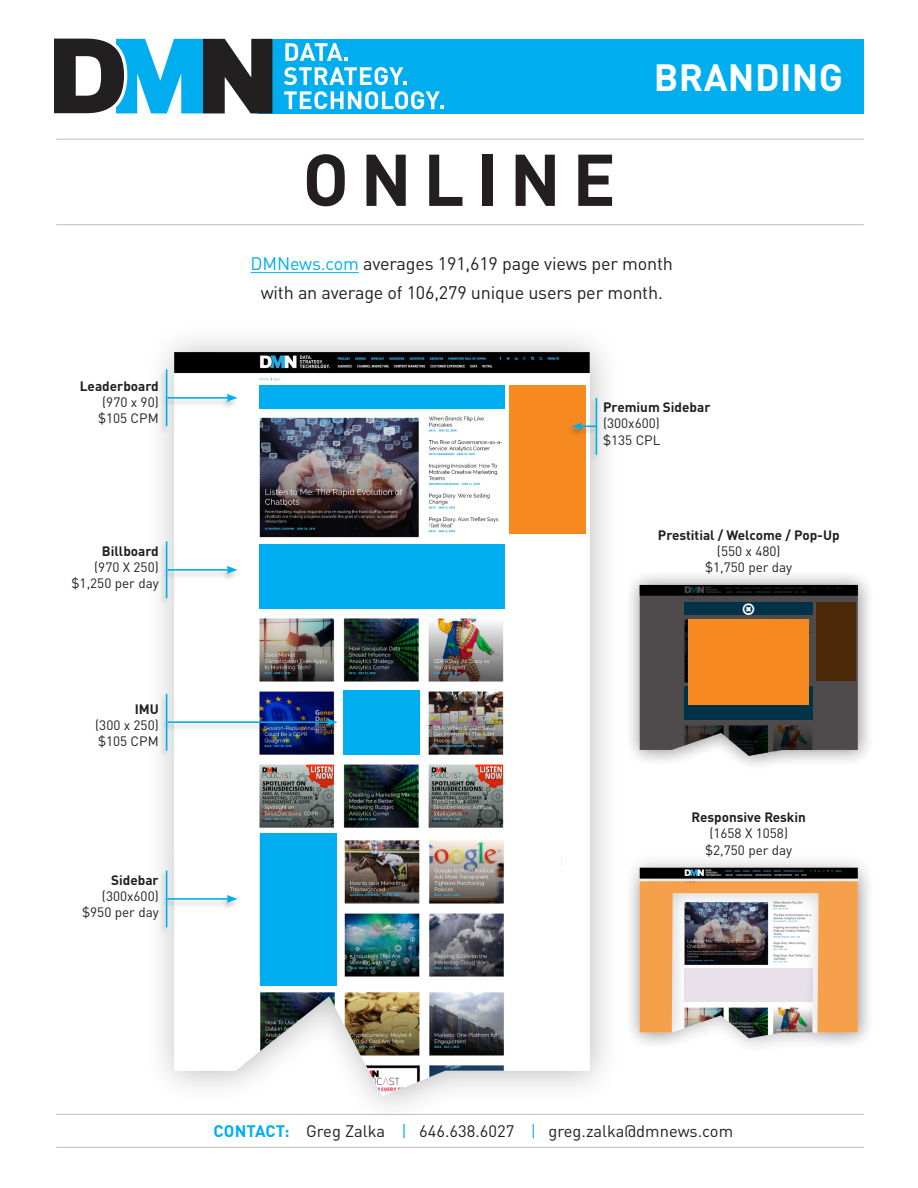
<style>
.page{position:relative;width:918px;height:1188px;background:#fff}
.page>*{position:absolute;margin:0;border:0;box-sizing:border-box;transform-origin:0 0}
.t1{font:700 72px "DINOT";letter-spacing:.16em;color:#231f20}
.t2{font:700 37.5px "DINOT";letter-spacing:.01em;color:#fff}
.t3{font:18px/29.2px "DINOT";letter-spacing:-.01em;color:#231f20;text-align:center}
.t4{font:16.5px "DINOT";color:#231f20}
.t5{font:13.5px/16.2px "DINOT";color:#231f20;text-align:center}
.t6{font:700 13.5px "DINOT";color:#231f20}
.s1{color:#00aeef}
.s2{font-weight:700;color:#00aeef}
</style>
<div class="page">
<hr style="left:56px;top:1114px;width:808px;height:1px;background:#bcbec0">
<hr style="left:56px;top:224px;width:808px;height:1px;background:#bcbec0">
<hr style="left:56px;top:139px;width:808px;height:1px;background:#bcbec0">
<hr style="left:56px;top:1147px;width:808px;height:1px;background:#bcbec0">
<div style="left:258px;top:39px;width:606px;height:74px;background:#00aeef"></div>
<svg style="left:285px;top:43px;width:63px;height:18px"></svg>
<svg style="left:284px;top:67px;width:123px;height:18px"></svg>
<svg style="left:284px;top:91px;width:159px;height:18px"></svg>
<svg style="left:54px;top:39px;width:218px;height:74px"></svg>
<hr style="left:251px;top:272px;width:108px;height:1px;background:#00aeef">
<div style="left:145px;top:322px;width:478px;height:804px;background:#231f20;opacity:.3"></div>
<img style="left:174px;top:352px;width:416px;height:744px">
<div style="left:259px;top:545px;width:245px;height:64px;background:#00aeef"></div>
<div style="left:343px;top:690px;width:77px;height:64px;background:#00aeef"></div>
<div style="left:260px;top:833px;width:76px;height:153px;background:#00aeef"></div>
<div style="left:510px;top:385px;width:76px;height:149px;background:#f6891f"></div>
<div style="left:259px;top:385px;width:245px;height:24px;background:#00aeef"></div>
<div style="left:161px;top:393px;width:78px;height:17px;background:#231f20;opacity:.25"></div>
<hr style="left:167px;top:397px;width:62px;height:2px;background:#00aeef">
<svg style="left:227px;top:394px;width:11px;height:8px"></svg>
<div style="left:161px;top:566px;width:78px;height:16px;background:#231f20;opacity:.25"></div>
<hr style="left:167px;top:569px;width:62px;height:2px;background:#00aeef">
<svg style="left:227px;top:566px;width:11px;height:8px"></svg>
<div style="left:161px;top:895px;width:78px;height:16px;background:#231f20;opacity:.25"></div>
<hr style="left:167px;top:898px;width:62px;height:2px;background:#00aeef">
<svg style="left:227px;top:895px;width:11px;height:8px"></svg>
<div style="left:566px;top:422px;width:32px;height:16px;background:#231f20;opacity:.25"></div>
<svg style="left:572px;top:422px;width:17px;height:8px"></svg>
<div style="left:161px;top:718px;width:178px;height:16px;background:#231f20;opacity:.25"></div>
<hr style="left:167px;top:721px;width:162px;height:2px;background:#00aeef">
<svg style="left:327px;top:718px;width:11px;height:8px"></svg>
<div style="left:159px;top:541px;width:11px;height:65px;background:#231f20;opacity:.25"></div>
<hr style="left:166px;top:541px;width:1px;height:57px;background:#00aeef">
<div style="left:159px;top:870px;width:11px;height:65px;background:#231f20;opacity:.25"></div>
<hr style="left:166px;top:870px;width:1px;height:57px;background:#00aeef">
<div style="left:589px;top:397px;width:11px;height:66px;background:#231f20;opacity:.25"></div>
<hr style="left:596px;top:398px;width:1px;height:57px;background:#00aeef">
<div style="left:159px;top:693px;width:11px;height:66px;background:#231f20;opacity:.25"></div>
<hr style="left:166px;top:694px;width:1px;height:57px;background:#00aeef">
<div style="left:159px;top:369px;width:11px;height:65px;background:#231f20;opacity:.25"></div>
<hr style="left:166px;top:369px;width:1px;height:57px;background:#00aeef">
<div style="left:624px;top:569px;width:252px;height:204px;background:#231f20;opacity:.3"></div>
<div style="left:624px;top:852px;width:252px;height:203px;background:#231f20;opacity:.3"></div>
<div style="left:624px;top:865px;width:252px;height:185px;background:#231f20;opacity:.3"></div>
<img style="left:640px;top:867px;width:218px;height:171px">
<svg style="left:640px;top:585px;width:218px;height:171px;background:#735638"></svg>
<p class="t6" style="left:80px;top:377px;width:80px">Leaderboard</p>
<p class="t5" style="left:98px;top:394px;width:62px">(970 x 90) $105 CPM</p>
<p class="t6" style="left:102px;top:542px;width:58px">Billboard</p>
<p class="t5" style="left:72px;top:559px;width:89px;text-align:right">(970 X 250) $1,250 per day</p>
<p class="t6" style="left:135px;top:700px;width:26px">IMU</p>
<p class="t5" style="left:95px;top:717px;width:65px;text-align:left">(300 x 250) $105 CPM</p>
<p class="t6" style="left:111px;top:871px;width:49px">Sidebar</p>
<p class="t5" style="left:82px;top:888px;width:78px;text-align:right">(300x600) $950 per day</p>
<h1 class="t1" style="left:303px;top:133px;width:315px">ONLINE</h1>
<h2 class="t2" style="left:654px;top:52px;width:191px">BRANDING</h2>
<h3 class="t3" style="left:251px;top:249px;width:424px"><span class="s1">DMNews.com</span> averages 191,619 page views per month with an average of 106,279 unique users per month.</h3>
<p class="t6" style="left:603px;top:398px;width:109px">Premium Sidebar</p>
<p class="t5" style="left:603px;top:415px;width:59px;text-align:left">(300x600) $135 CPL</p>
<p class="t6" style="left:658px;top:526px;width:183px">Prestitial / Welcome / Pop-Up</p>
<p class="t5" style="left:705px;top:543px;width:89px">(550 x 480) $1,750 per day</p>
<p class="t6" style="left:692px;top:809px;width:116px">Responsive Reskin</p>
<p class="t5" style="left:705px;top:825px;width:89px">(1658 X 1058) $2,750 per day</p>
<p class="t4" style="left:214px;top:1121px;width:521px"><span class="s2">CONTACT:</span> Greg Zalka <span class="s1">|</span> 646.638.6027 <span class="s1">|</span> greg.zalka@dmnews.com</p>
</div>
